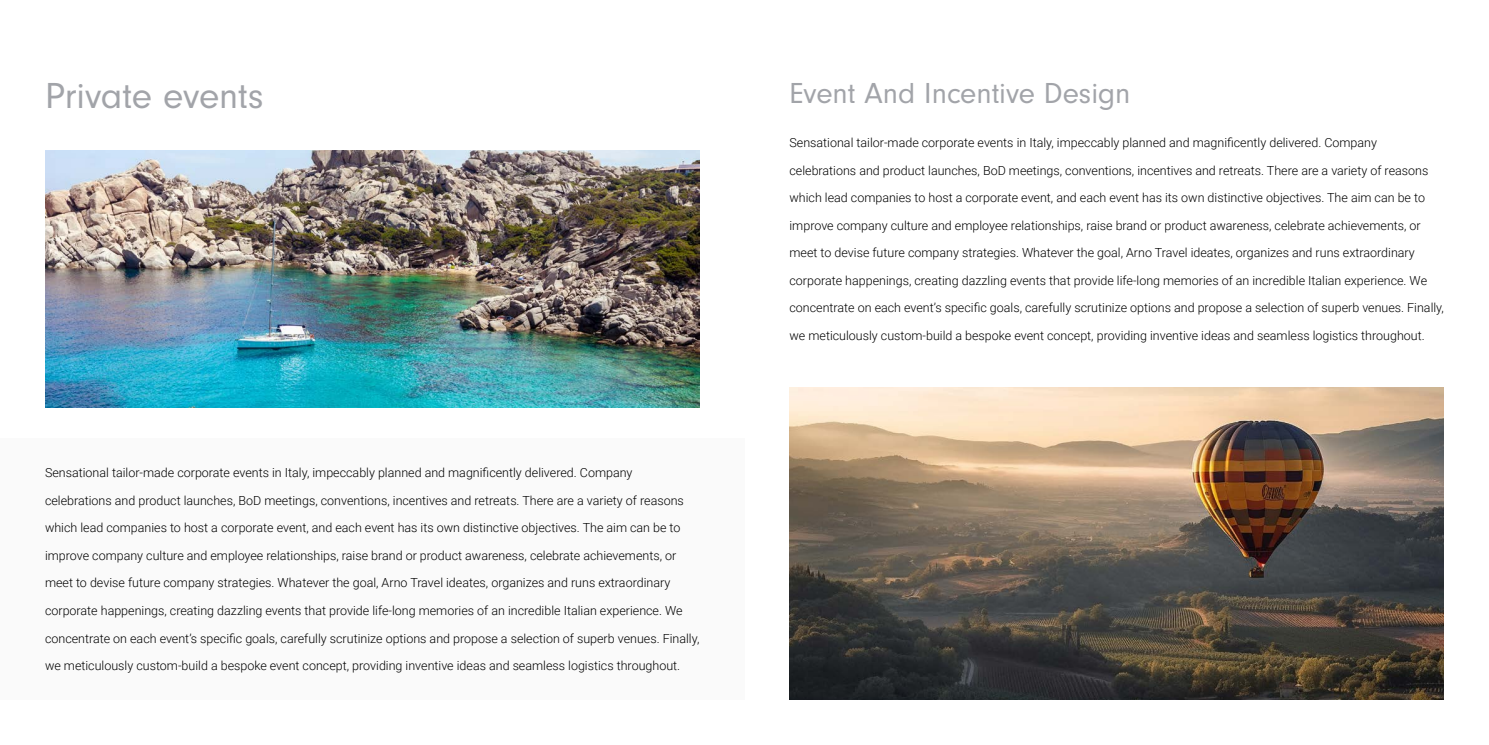
<style>
.page{position:relative;width:1489px;height:745px;background:#fff}
.page>*{position:absolute;margin:0;border:0;box-sizing:border-box;transform-origin:0 0}
.t1{font:37.5px "Neuzeit Gro";letter-spacing:-.005em;color:#a2a4a9}
.t2{font:30px "Neuzeit Gro";color:#a2a4a9}
.t3{font:300 12.5px "Roboto";color:#000}
</style>
<div class="page">
<div style="left:0;top:438px;width:744px;height:261px;background:#fafafa"></div>
<img style="left:45px;top:150px;width:654px;height:257px">
<img style="left:789px;top:387px;width:654px;height:312px">
<h1 class="t1" style="left:45px;top:76px;width:220px">Private events</h1>
<p class="t3" style="left:45px;top:464px;width:589px">Sensational tailor-made corporate events in Italy, impeccably planned and magnificently delivered. Company</p>
<p class="t3" style="left:45px;top:491px;width:640px">celebrations and product launches, BoD meetings, conventions, incentives and retreats. There are a variety of reasons</p>
<p class="t3" style="left:45px;top:519px;width:637px">which lead companies to host a corporate event, and each event has its own distinctive objectives. The aim can be to</p>
<p class="t3" style="left:45px;top:546px;width:632px">improve company culture and employee relationships, raise brand or product awareness, celebrate achievements, or</p>
<p class="t3" style="left:45px;top:574px;width:626px">meet to devise future company strategies. Whatever the goal, Arno Travel ideates, organizes and runs extraordinary</p>
<p class="t3" style="left:45px;top:601px;width:639px">corporate happenings, creating dazzling events that provide life-long memories of an incredible Italian experience. We</p>
<p class="t3" style="left:45px;top:629px;width:656px">concentrate on each event’s specific goals, carefully scrutinize options and propose a selection of superb venues. Finally,</p>
<p class="t3" style="left:45px;top:656px;width:636px">we meticulously custom-build a bespoke event concept, providing inventive ideas and seamless logistics throughout.</p>
<h2 class="t2" style="left:789px;top:77px;width:342px">Event And Incentive Design</h2>
<p class="t3" style="left:789px;top:134px;width:589px">Sensational tailor-made corporate events in Italy, impeccably planned and magnificently delivered. Company</p>
<p class="t3" style="left:789px;top:161px;width:640px">celebrations and product launches, BoD meetings, conventions, incentives and retreats. There are a variety of reasons</p>
<p class="t3" style="left:789px;top:189px;width:637px">which lead companies to host a corporate event, and each event has its own distinctive objectives. The aim can be to</p>
<p class="t3" style="left:789px;top:216px;width:632px">improve company culture and employee relationships, raise brand or product awareness, celebrate achievements, or</p>
<p class="t3" style="left:789px;top:244px;width:626px">meet to devise future company strategies. Whatever the goal, Arno Travel ideates, organizes and runs extraordinary</p>
<p class="t3" style="left:789px;top:271px;width:639px">corporate happenings, creating dazzling events that provide life-long memories of an incredible Italian experience. We</p>
<p class="t3" style="left:789px;top:299px;width:656px">concentrate on each event’s specific goals, carefully scrutinize options and propose a selection of superb venues. Finally,</p>
<p class="t3" style="left:789px;top:326px;width:636px">we meticulously custom-build a bespoke event concept, providing inventive ideas and seamless logistics throughout.</p>
</div>
